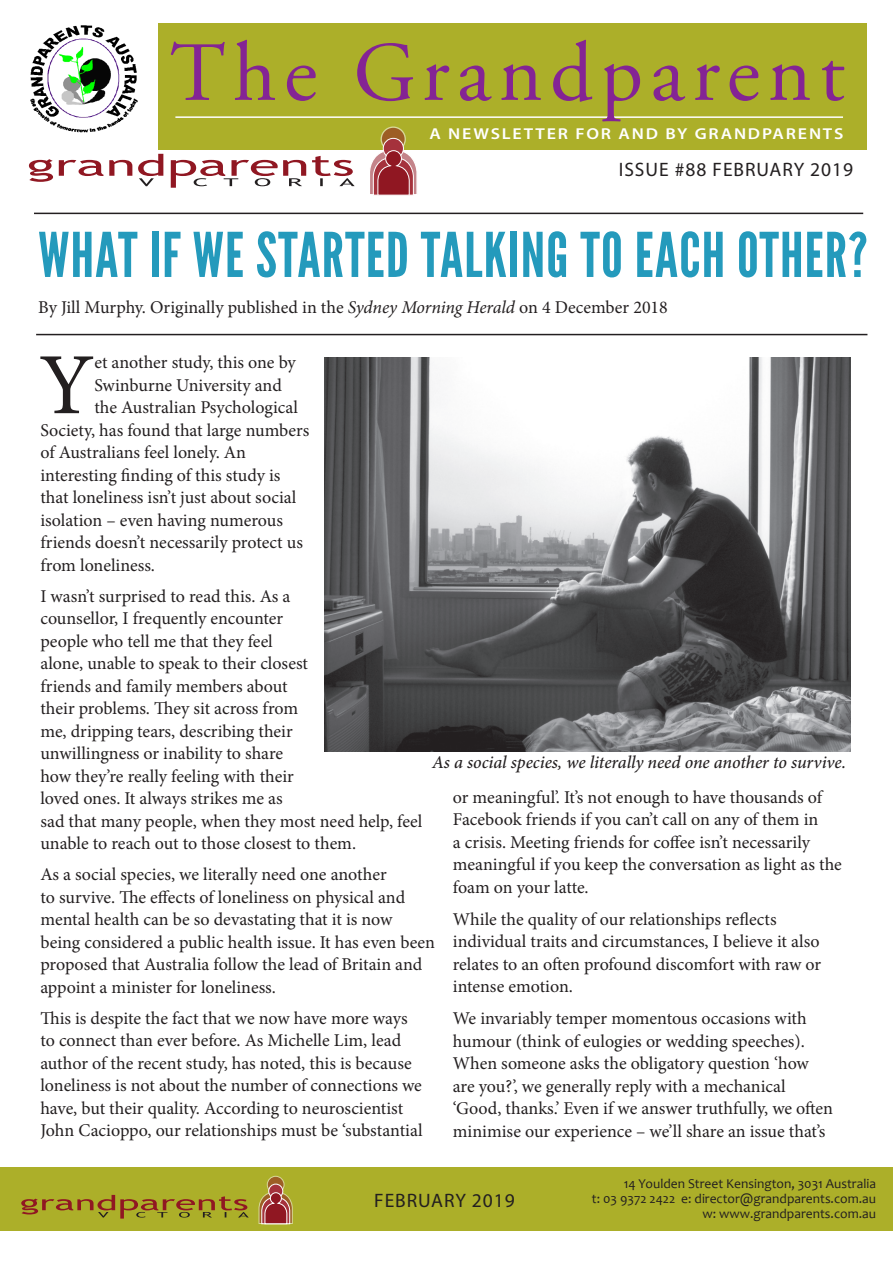
<style>
.page{position:relative;width:893px;height:1263px;background:#fff}
.page>*{position:absolute;margin:0;border:0;box-sizing:border-box;transform-origin:0 0}
.t1{font:87.3px "Minion Pro";color:#231f20}
.t2{font:84px "Adobe Garamond Pro";letter-spacing:.09em;color:#842494}
.t3{font:61.5px "League Gothic";letter-spacing:.02em;color:#249abc}
.t4{font:19.5px "Myriad Pro";letter-spacing:.05em;color:#231f20}
.t5{font:18px/22.5px "Minion Pro";letter-spacing:-.005em;color:#231f20}
.t6{font:italic 500 18px "Minion Pro";letter-spacing:-.005em;color:#231f20}
.t7{font:600 15.9px "Myriad Pro";letter-spacing:.1em;color:#fff;scale:1.14 1}
.t8{font:13.5px "Candara";color:#231f20}
.s1{font-style:italic}
</style>
<div class="page">
<img style="left:31px;top:25px;width:107px;height:108px">
<div style="left:158px;top:24px;width:708px;height:126px;background:#acaf29"></div>
<svg style="left:29px;top:154px;width:326px;height:34px"></svg>
<svg style="left:370px;top:126px;width:47px;height:70px"></svg>
<hr style="left:175px;top:116px;width:668px;height:2px;background:#fff">
<hr style="left:34px;top:213px;width:829px;height:1px;background:#231f20">
<div style="left:0;top:1167px;width:893px;height:64px;background:#acaf29"></div>
<svg style="left:21px;top:1195px;width:228px;height:23px"></svg>
<svg style="left:258px;top:1175px;width:35px;height:49px"></svg>
<hr style="left:36px;top:334px;width:831px;height:1px;background:#231f20">
<img style="left:325px;top:357px;width:525px;height:394px">
<p class="t2" style="left:170px;top:23px;width:676px">The Grandparent</p>
<p class="t7" style="left:429px;top:124px;width:365px">A NEWSLETTER FOR AND BY GRANDPARENTS</p>
<p class="t4" style="left:619px;top:158px;width:236px">ISSUE #88 FEBRUARY 2019</p>
<p class="t3" style="left:38px;top:218px;width:831px">WHAT IF WE STARTED TALKING TO EACH OTHER?</p>
<p class="t5" style="left:38px;top:296px;width:631px">By Jill Murphy. Originally published in the <span class="s1">Sydney Morning Herald</span> on 4 December 2018</p>
<p class="t1" style="left:39px;top:327px;width:57px">Y</p>
<p class="t5" style="left:94px;top:351px;width:203px">et another study, this one by</p>
<p class="t5" style="left:94px;top:374px;width:189px">Swinburne University and</p>
<p class="t5" style="left:94px;top:396px;width:205px">the Australian Psychological</p>
<p class="t5" style="left:40px;top:419px;width:271px">Society, has found that large numbers</p>
<p class="t5" style="left:40px;top:441px;width:207px">of Australians feel lonely. An</p>
<p class="t5" style="left:40px;top:464px;width:242px">interesting finding of this study is</p>
<p class="t5" style="left:40px;top:486px;width:258px">that loneliness isn’t just about social</p>
<p class="t5" style="left:40px;top:509px;width:244px">isolation – even having numerous</p>
<p class="t5" style="left:40px;top:531px;width:264px">friends doesn’t necessarily protect us</p>
<p class="t5" style="left:40px;top:554px;width:116px">from loneliness.</p>
<p class="t5" style="left:40px;top:585px;width:383px">I wasn’t surprised to read this. As a<br>counsellor, I frequently encounter<br>people who tell me that they feel<br>alone, unable to speak to their closest<br>friends and family members about<br>their problems. They sit across from<br>me, dripping tears, describing their<br>unwillingness or inability to share<br>how they’re really feeling with their<br>loved ones. It always strikes me as<br>sad that many people, when they most need help, feel unable to reach out to those closest to them.</p>
<p class="t5" style="left:40px;top:863px;width:396px">As a social species, we literally need one another<br>to survive. The effects of loneliness on physical and mental health can be so devastating that it is now being considered a public health issue. It has even been proposed that Australia follow the lead of Britain and appoint a minister for loneliness.</p>
<p class="t5" style="left:40px;top:1007px;width:384px">This is despite the fact that we now have more ways to connect than ever before. As Michelle Lim, lead author of the recent study, has noted, this is because loneliness is not about the number of connections we have, but their quality. According to neuroscientist John Cacioppo, our relationships must be ‘substantial</p>
<p class="t6" style="left:432px;top:750px;width:416px">As a social species, we literally need one another to survive.</p>
<p class="t5" style="left:453px;top:786px;width:390px">or meaningful’. It’s not enough to have thousands of Facebook friends if you can’t call on any of them in<br>a crisis. Meeting friends for coffee isn’t necessarily meaningful if you keep the conversation as light as the foam on your latte.</p>
<p class="t5" style="left:453px;top:908px;width:370px">While the quality of our relationships reflects individual traits and circumstances, I believe it also relates to an often profound discomfort with raw or intense emotion.</p>
<p class="t5" style="left:453px;top:1007px;width:382px">We invariably temper momentous occasions with humour (think of eulogies or wedding speeches).<br>When someone asks the obligatory question ‘how are you?’, we generally reply with a mechanical ‘Good, thanks.’ Even if we answer truthfully, we often minimise our experience – we’ll share an issue that’s</p>
<p class="t4" style="left:374px;top:1189px;width:142px">FEBRUARY 2019</p>
<p class="t8" style="left:624px;top:1175px;width:254px">14 Youlden Street Kensington, 3031 Australia</p>
<p class="t8" style="left:592px;top:1190px;width:286px">t: 03 9372 2422 e: director@grandparents.com.au</p>
<p class="t8" style="left:702px;top:1205px;width:175px">w: www.grandparents.com.au</p>
</div>
